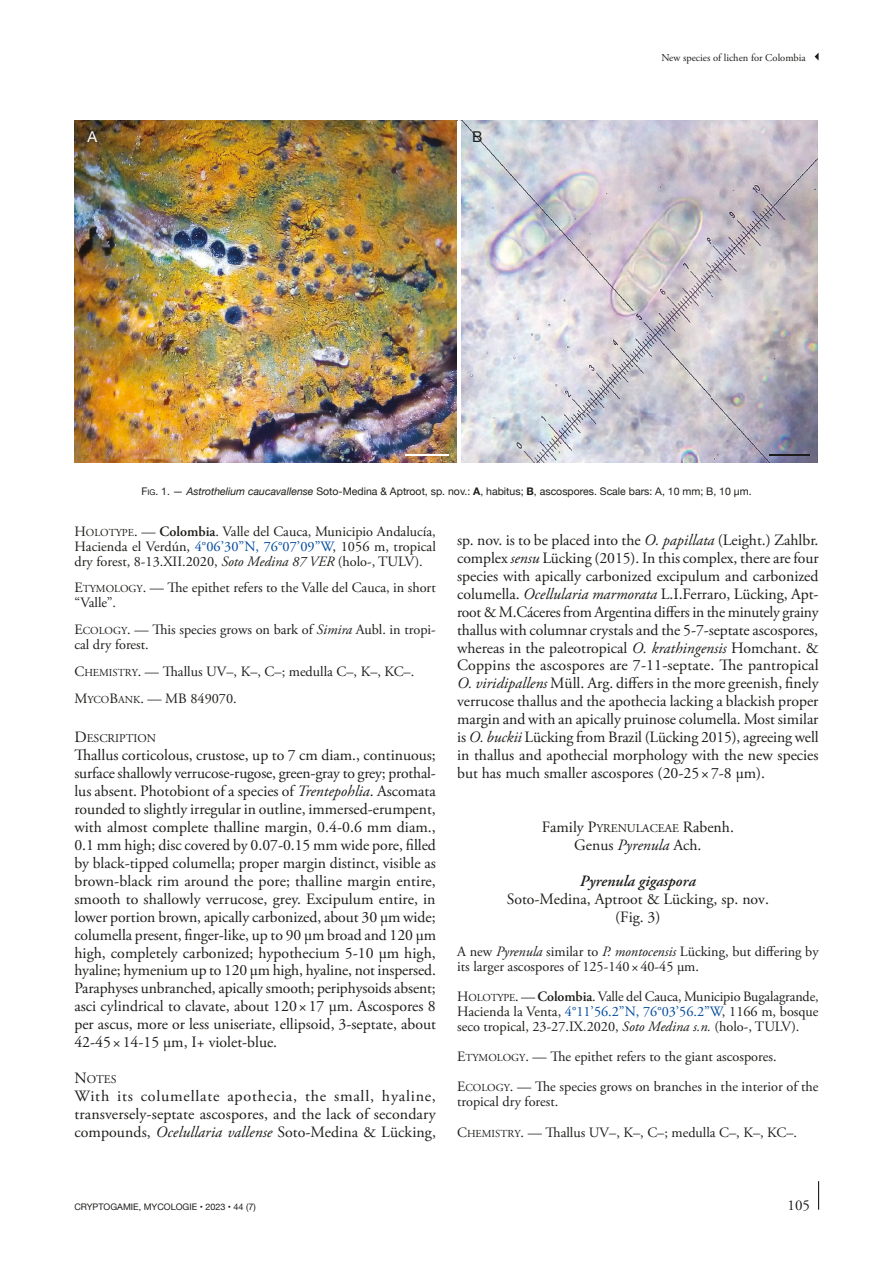
<style>
.page{position:relative;width:893px;height:1263px;background:#fff}
.page>*{position:absolute;margin:0;border:0;box-sizing:border-box;transform-origin:0 0}
.Texte_courant_1er_para{font:15.75px/18px "Adobe Garamond Pro";color:#1d1d1b;text-align:justify}
.Systématique_Ss-titre_suivant{font:15.75px/18px "Adobe Garamond Pro";color:#1d1d1b;text-align:center}
.Systématique_Ss-titre_isolé{font:15.75px/18px "Adobe Garamond Pro";color:#1d1d1b;text-align:center}
.t1{font:15px "Adobe Garamond Pro";color:#1d1d1b}
.t2{font:15px "Helvetica Neue";color:#fff}
.t3{font:15px "Helvetica Neue";color:#1d1d1b}
.Matériel-diagnose{font:14.25px/14.9px "Adobe Garamond Pro";color:#1d1d1b}
.Diagnose_latine{font:14.25px/14.9px "Adobe Garamond Pro";color:#1d1d1b}
.Titre_2{font:11.85px "Adobe Garamond";color:#1d1d1b}
.t4{font:10.5px "Helvetica Neue";color:#1d1d1b}
.t5{font:10.5px "Adobe Garamond Pro";color:#1d1d1b}
.t6{font:9px "Helvetica Neue";color:#1d1d1b}
.s1{font-style:inherit}
.s2{font-size:7.8px}
.s3{font-style:italic}
.s4{font-weight:700}
.s5{font-family:"Adobe Garamond"}
.s6{font-family:"Adobe Garamond";font-size:10.65px}
.s7{font-weight:600}
.s8{color:#00499a}
.s9{font-size:15.75px}
.s10{font-family:"Adobe Garamond";font-size:11.85px}
.s11{font-weight:600;font-style:italic}
</style>
<div class="page">
<svg style="left:818px;top:1181px;width:1px;height:29px"></svg>
<svg style="left:815px;top:53px;width:4px;height:8px"></svg>
<img style="left:74px;top:121px;width:744px;height:341px">
<hr style="left:457px;top:121px;width:3px;height:341px;background:#fff">
<hr style="left:405px;top:454px;width:43px;height:1px;background:#fff">
<hr style="left:770px;top:454px;width:40px;height:1px;background:#1d1d1b">
<p class="t2" style="left:87px;top:126px;width:11px">A</p>
<p class="t3" style="left:472px;top:126px;width:12px">B</p>
<p class="t5" style="left:661px;top:51px;width:146px">New species of lichen for Colombia</p>
<p class="t4" style="left:141px;top:484px;width:612px"><span class="s1">F</span><span class="s2">ig</span><span class="s1">. 1</span>. — <span class="s3">Astrothelium caucavallense</span> Soto-Medina &amp; Aptroot, sp. nov.: <span class="s4">A</span>, habitus; <span class="s4">B</span>, ascospores. Scale bars: A, 10 mm; B, 10 μm.</p>
<p class="Matériel-diagnose" style="left:74px;top:524px;width:363px;text-align:justify"><span class="s5">H</span><span class="s6">OLOTYPE</span>. — <span class="s7">Colombia</span>. Valle del Cauca, Municipio Andalucía, Hacienda el Verdún, <span class="s8">4°06’30”N, 76°07’09”W</span>, 1056 m, tropical dry forest, 8-13.XII.2020, <span class="s3">Soto Medina 87 VER</span> (holo-, TULV).</p>
<p class="Matériel-diagnose" style="left:74px;top:581px;width:363px"><span class="s5">E</span><span class="s6">TYMOLOGY</span>. — The epithet refers to the Valle del Cauca, in short “Valle”.</p>
<p class="Matériel-diagnose" style="left:74px;top:623px;width:363px"><span class="s5">E</span><span class="s6">COLOGY</span>. — This species grows on bark of <span class="s3">Simira</span> Aubl. in tropi&shy;cal dry forest.</p>
<p class="Matériel-diagnose" style="left:74px;top:664px;width:341px"><span class="s5">C</span><span class="s6">HEMISTRY</span>. — Thallus UV–, K–, C–; medulla C–, K–, KC–.</p>
<p class="Matériel-diagnose" style="left:74px;top:691px;width:164px"><span class="s5">M</span><span class="s6">YCO</span><span class="s5">B</span><span class="s6">ANK</span>. — MB 849070.</p>
<p class="Titre_2" style="left:74px;top:732px;width:83px"><span class="s9">D</span>ESCRIPTION</p>
<p class="Texte_courant_1er_para" style="left:74px;top:747px;width:363px">Thallus corticolous, crustose, up to 7 cm diam., continuous; surface shallowly verrucose-rugose, green-gray to grey; prothal&shy;lus absent. Photobiont of a species of <span class="s3">Trentepohlia</span>. Ascomata rounded to slightly irregular in outline, immersed-erumpent, with almost complete thalline margin, 0.4-0.6 mm diam., 0.1 mm high; disc covered by 0.07-0.15 mm wide pore, filled by black-tipped columella; proper margin distinct, visible as brown-black rim around the pore; thalline margin entire, smooth to shallowly verrucose, grey. Excipulum entire, in lower portion brown, apically carbonized, about 30 µm wide; columella present, finger-like, up to 90 µm broad and 120 µm high, completely carbonized; hypothecium 5-10 µm high, hyaline; hymenium up to 120 µm high, hyaline, not inspersed.<br>Paraphyses unbranched, apically smooth; periphysoids absent; asci cylindrical to clavate, about 120× 17 µm. Ascospores 8 per ascus, more or less uniseriate, ellipsoid, 3-septate, about 42-45 ×14-15 µm, I+ violet-blue.</p>
<p class="Titre_2" style="left:74px;top:1073px;width:44px"><span class="s9">N</span>OTES</p>
<p class="Texte_courant_1er_para" style="left:74px;top:1087px;width:363px">With its columellate apothecia, the small, hyaline, transversely-septate ascospores, and the lack of secondary compounds, <span class="s3">Ocelullaria vallense</span> Soto-Medina &amp; Lücking,</p>
<p class="Texte_courant_1er_para" style="left:457px;top:531px;width:363px">sp. nov. is to be placed into the <span class="s3">O. papillata</span> (Leight.) Zahlbr. complex <span class="s3">sensu</span> Lücking (2015). In this complex, there are four species with apically carbonized excipulum and carbonized columella. <span class="s3">Ocellularia marmorata</span> L.I.Ferraro, Lücking, Apt&shy;root &amp; M.Cáceres from Argentina differs in the minutely grainy thallus with columnar crystals and the 5-7-septate ascospores, whereas in the paleotropical <span class="s3">O. krathingensis</span> Homchant. &amp; Coppins the ascospores are 7-11-septate. The pantropical <span class="s3">O. viridipallens</span> Müll. Arg. differs in the more greenish, finely verrucose thallus and the apothecia lacking a blackish proper margin and with an apically pruinose columella. Most similar is <span class="s3">O. buckii</span> Lücking from Brazil (Lücking 2015), agreeing well in thallus and apothecial morphology with the new species but has much smaller ascospores (20-25×7-8 μm).</p>
<p class="Systématique_Ss-titre_isolé" style="left:542px;top:818px;width:194px">Family <span class="s5">P</span><span class="s10">YRENULACEAE</span> Rabenh.<br>Genus <span class="s3">Pyrenula</span> Ach.</p>
<p class="Systématique_Ss-titre_suivant" style="left:507px;top:872px;width:264px"><span class="s11">Pyrenula gigaspora<br></span>Soto-Medina, Aptroot &amp; Lücking, sp. nov. (Fig. 3)</p>
<p class="Diagnose_latine" style="left:457px;top:945px;width:363px">A new <span class="s3">Pyrenula</span> similar to <span class="s3">P. montocensis</span> Lücking, but differing by its larger ascospores of 125-140×40-45 μm.</p>
<p class="Matériel-diagnose" style="left:457px;top:990px;width:363px;text-align:justify"><span class="s5">H</span><span class="s6">OLOTYPE</span>. — <span class="s7">Colombia</span>. Valle del Cauca, Municipio Bugalagrande, Hacienda la Venta, <span class="s8">4°11’56.2”N, 76°03’56.2”W</span>, 1166 m, bosque seco tropical, 23-27.IX.2020, <span class="s3">Soto Medina s.n.</span> (holo-, TULV).</p>
<p class="Matériel-diagnose" style="left:457px;top:1050px;width:321px"><span class="s5">E</span><span class="s6">TYMOLOGY</span>. — The epithet refers to the giant ascospores.</p>
<p class="Matériel-diagnose" style="left:457px;top:1080px;width:363px"><span class="s5">E</span><span class="s6">COLOGY</span>. — The species grows on branches in the interior of the tropical dry forest.</p>
<p class="Matériel-diagnose" style="left:457px;top:1125px;width:341px"><span class="s5">C</span><span class="s6">HEMISTRY</span>. — Thallus UV–, K–, C–; medulla C–, K–, KC–.</p>
<p class="t6" style="left:74px;top:1200px;width:183px">CRYPTOGAMIE, MYCOLOGIE • 2023 • 44 (7)</p>
<p class="t1" style="left:788px;top:1196px;width:24px">105</p>
</div>
